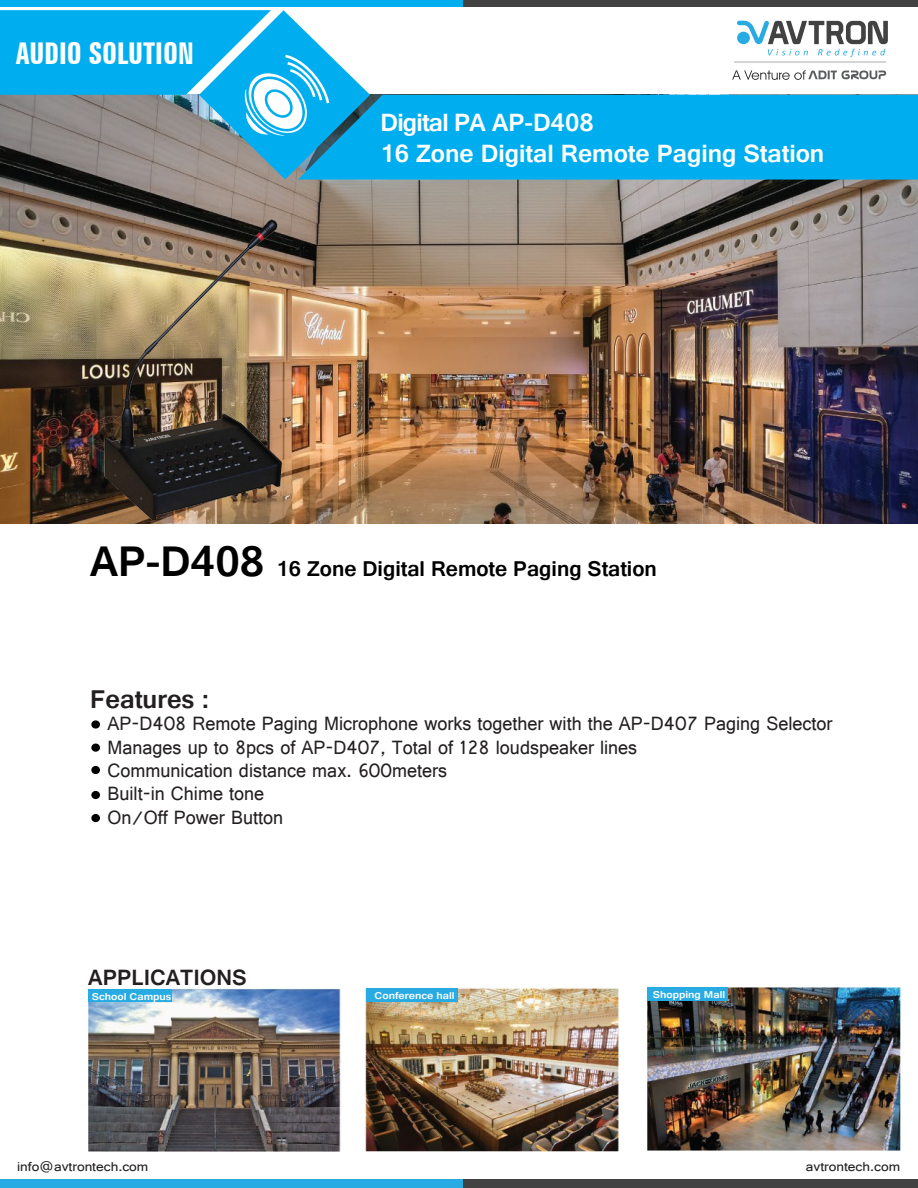
<style>
.page{position:relative;width:918px;height:1188px;background:#fff}
.page>*{position:absolute;margin:0;border:0;box-sizing:border-box;transform-origin:0 0}
.t1{font:700 extra-condensed 30px "Zurich BT";color:#fff}
.t2{font:700 27px "Gautami";color:#231f20}
.t3{font:700 26.25px/31.5px "Gautami";color:#fff}
.t4{font:700 23.25px "Gautami";color:#231f20}
.t5{font:700 22.5px "Gautami";color:#000}
.t6{font:20.25px/23.4px "Gautami";color:#231f20;scale:.96 1}
.t7{font:13.5px "Gautami";color:#231f20;scale:1.1 1}
.t8{font:700 10.5px "Gautami";color:#fdfdfd;scale:1.1 1}
.s1{font-size:45px}
</style>
<div class="page">
<img style="left:1px;top:180px;width:917px;height:343px">
<img style="left:89px;top:987px;width:812px;height:164px">
<div style="left:0;top:0;width:917px;height:6px;background:#00aeef"></div>
<div style="left:464px;top:0;width:454px;height:6px;background:#424243"></div>
<hr style="left:734px;top:62px;width:152px;height:1px;background:#d3d4d3">
<svg style="left:732px;top:70px;width:154px;height:10px"></svg>
<svg style="left:737px;top:21px;width:151px;height:36px"></svg>
<div style="left:0;top:1179px;width:918px;height:9px;background:#27abe2"></div>
<div style="left:463px;top:1179px;width:455px;height:9px;background:#424243"></div>
<div style="left:370px;top:95px;width:548px;height:85px;background:#00aeef"></div>
<svg style="left:0;top:10px;width:370px;height:170px;background:#4ba7c9"></svg>
<div style="left:88px;top:990px;width:84px;height:12px;background:#27abe2"></div>
<div style="left:367px;top:989px;width:91px;height:13px;background:#27abe2"></div>
<div style="left:647px;top:988px;width:81px;height:13px;background:#27abe2"></div>
<div style="left:91px;top:720px;width:9px;height:9px;background:#010101;border-radius:50%"></div>
<div style="left:91px;top:766px;width:9px;height:8px;background:#010101;border-radius:50%"></div>
<div style="left:91px;top:744px;width:9px;height:8px;background:#010101;border-radius:50%"></div>
<div style="left:91px;top:814px;width:9px;height:8px;background:#010101;border-radius:50%"></div>
<div style="left:91px;top:791px;width:9px;height:8px;background:#010101;border-radius:50%"></div>
<img style="left:99px;top:214px;width:198px;height:309px">
<h1 class="t1" style="left:16px;top:36px;width:179px">AUDIO SOLUTION</h1>
<p class="t3" style="left:380px;top:106px;width:445px">Digital PA AP-D408<br>16 Zone Digital Remote Paging Station</p>
<p class="t5" style="left:90px;top:555px;width:568px"><span class="s1">AP-D408</span> 16 Zone Digital Remote Paging Station</p>
<h2 class="t2" style="left:90px;top:683px;width:120px">Features :</h2>
<p class="t6" style="left:107px;top:712px;width:757px">AP-D408 Remote Paging Microphone works together with the AP-D407 Paging Selector Manages up to 8pcs of AP-D407, Total of 128 loudspeaker lines<br>Communication distance max. 600meters<br>Built-in Chime tone<br>On/Off Power Button</p>
<p class="t4" style="left:88px;top:963px;width:160px">APPLICATIONS</p>
<p class="t8" style="left:92px;top:990px;width:74px">School Campus</p>
<p class="t8" style="left:375px;top:989px;width:74px">Conference hall</p>
<p class="t8" style="left:653px;top:988px;width:67px">Shopping Mall</p>
<p class="t7" style="left:17px;top:1159px;width:121px">info@avtrontech.com</p>
<p class="t7" style="left:806px;top:1159px;width:87px">avtrontech.com</p>
</div>
